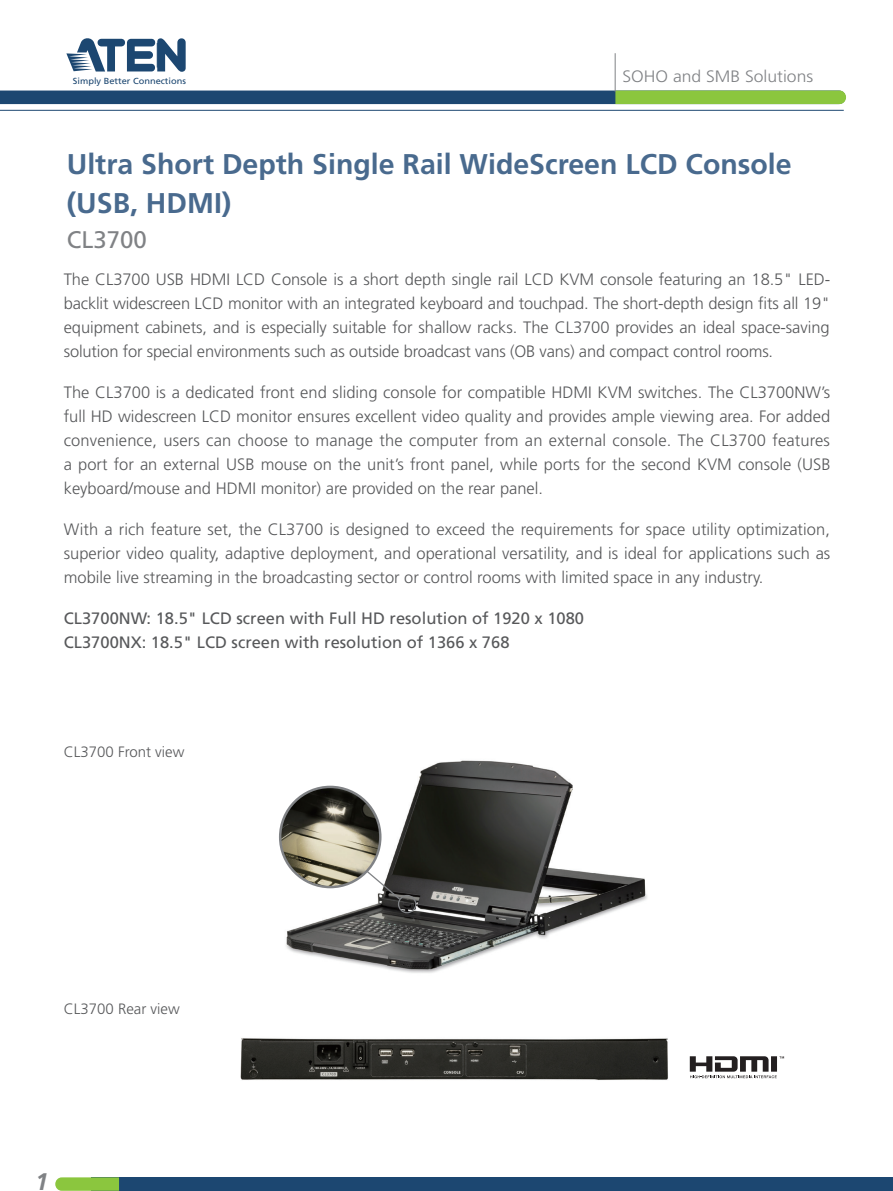
<style>
.page{position:relative;width:893px;height:1191px;background:#fff}
.page>*{position:absolute;margin:0;border:0;box-sizing:border-box;transform-origin:0 0}
.t1{font:700 28.5px/39px "Frutiger";color:#496a8e}
.t2{font:24px "Frutiger";color:#808285}
.t3{font:italic 700 24px "Frutiger";color:#808285}
.t4{font:300 16.5px/24px "Frutiger";color:#57585a;text-align:justify}
.t5{font:16.5px/24px "Frutiger";color:#57585a}
.t6{font:300 16.5px "Frutiger";color:#808285;scale:1.06 1}
.t7{font:300 15px "Frutiger";color:#57585a}
.t8{font:8.85px "Frutiger";color:#1c4771;scale:1.05 1}
</style>
<div class="page">
<img style="left:279px;top:760px;width:368px;height:213px">
<hr style="left:0;top:110px;width:844px;height:1px;background:#1c4771">
<svg style="left:0;top:91px;width:846px;height:13px;background:#3a6963"></svg>
<svg style="left:66px;top:38px;width:120px;height:34px"></svg>
<hr style="left:615px;top:53px;width:1px;height:39px;background:#808285">
<img style="left:240px;top:1038px;width:428px;height:42px">
<img style="left:280px;top:787px;width:100px;height:100px;border-radius:50px">
<div style="left:279px;top:785px;width:102px;height:103px;border:2px solid #808285;border-radius:50%"></div>
<svg style="left:364px;top:869px;width:37px;height:31px"></svg>
<div style="left:398px;top:895px;width:18px;height:18px;border:1px solid #808285;border-radius:50%"></div>
<svg style="left:690px;top:1056px;width:94px;height:22px"></svg>
<div style="left:91px;top:1177px;width:802px;height:13px;background:#1c4771"></div>
<svg style="left:55px;top:1177px;width:64px;height:13px"></svg>
<p class="t8" style="left:73px;top:76px;width:109px">Simply Better Connections</p>
<p class="t6" style="left:622px;top:67px;width:181px">SOHO and SMB Solutions</p>
<h1 class="t1" style="left:67px;top:144px;width:726px">Ultra Short Depth Single Rail WideScreen LCD Console (USB, HDMI)</h1>
<h2 class="t2" style="left:67px;top:226px;width:82px">CL3700</h2>
<p class="t4" style="left:64px;top:267px;width:768px">The CL3700 USB HDMI LCD Console is a short depth single rail LCD KVM console featuring an 18.5" LED&shy;backlit widescreen LCD monitor with an integrated keyboard and touchpad. The short-depth design fits all 19" equipment cabinets, and is especially suitable for shallow racks. The CL3700 provides an ideal space-saving solution for special environments such as outside broadcast vans (OB vans) and compact control rooms.</p>
<p class="t4" style="left:64px;top:380px;width:768px">The CL3700 is a dedicated front end sliding console for compatible HDMI KVM switches. The CL3700NW’s full HD widescreen LCD monitor ensures excellent video quality and provides ample viewing area. For added convenience, users can choose to manage the computer from an external console. The CL3700 features a port for an external USB mouse on the unit’s front panel, while ports for the second KVM console (USB keyboard/mouse and HDMI monitor) are provided on the rear panel.</p>
<p class="t4" style="left:64px;top:517px;width:768px">With a rich feature set, the CL3700 is designed to exceed the requirements for space utility optimization, superior video quality, adaptive deployment, and operational versatility, and is ideal for applications such as mobile live streaming in the broadcasting sector or control rooms with limited space in any industry.</p>
<p class="t5" style="left:64px;top:606px;width:522px">CL3700NW: 18.5" LCD screen with Full HD resolution of 1920 x 1080<br>CL3700NX: 18.5" LCD screen with resolution of 1366 x 768</p>
<p class="t7" style="left:64px;top:743px;width:122px">CL3700 Front view</p>
<p class="t7" style="left:64px;top:999px;width:117px">CL3700 Rear view</p>
<h2 class="t3" style="left:35px;top:1167px;width:15px">1</h2>
</div>
